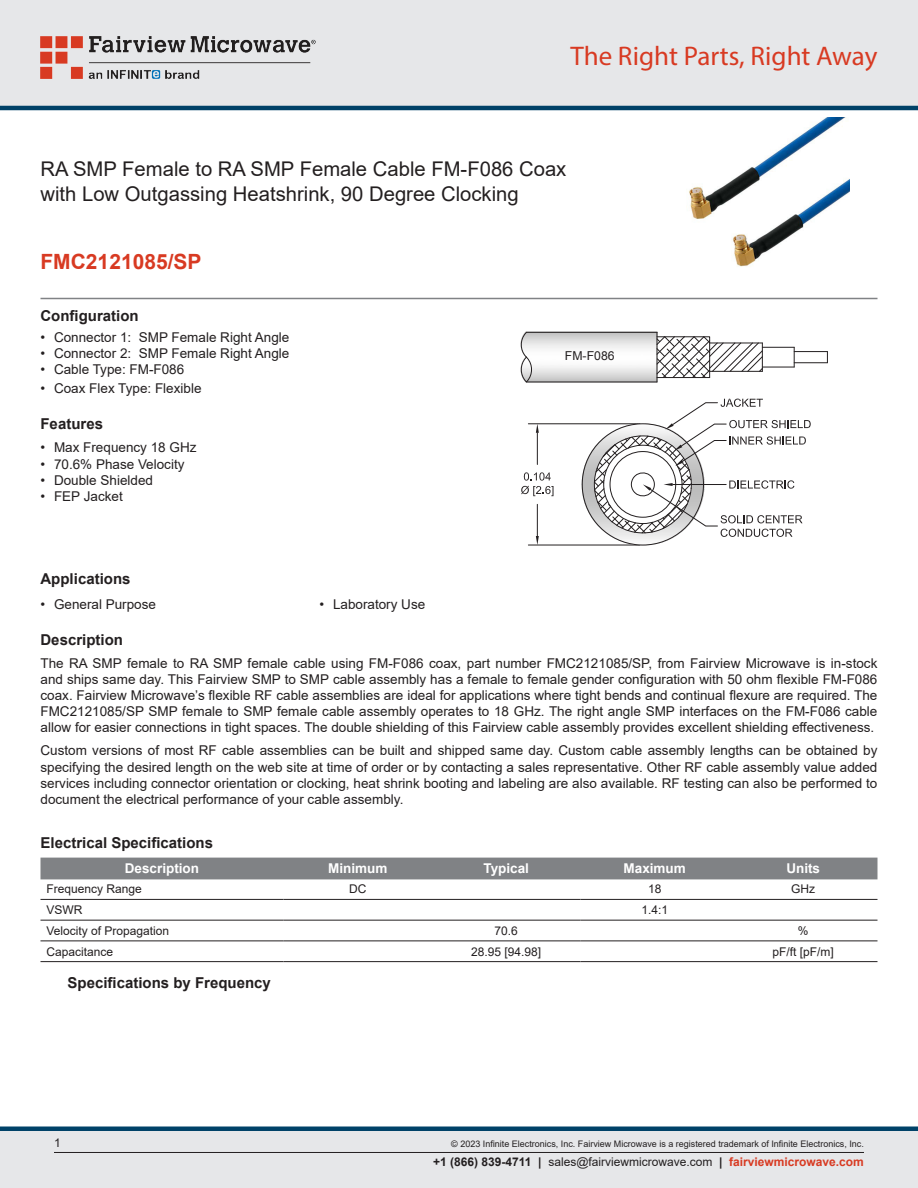
<style>
.page{position:relative;width:918px;height:1188px;background:#fff}
.page>*{position:absolute;margin:0;border:0;box-sizing:border-box;transform-origin:0 0}
.t1{font:27px "Myriad Pro";color:#d83a22}
.Branded_Part_No{font:700 21px "Arial";color:#d83a22}
.Web_Description_Para{font:20.25px/24.3px "Arial";color:#231f20}
.Head1{font:700 15px "Arial";color:#231f20}
.Table_Footer_Frequen{font:700 15px "Arial";color:#231f20}
.MarketingDescription{font:13.5px/16.2px "Arial";color:#231f20;text-align:justify}
.Table_Header{font:700 13.5px "Arial";color:#fff}
.t2{font:12.3px "Arial";color:#231f20}
.Table-Body{font:12px "Arial";color:#231f20}
.Copyright_disclaimer{font:9px "Arial";color:#231f20}
.s1{font-weight:700}
.s2{font-weight:700;color:#d83a22}
</style>
<div class="page">
<div style="left:0;top:1131px;width:918px;height:57px;background:#e6e7e9"></div>
<div style="left:0;top:1126px;width:918px;height:5px;background:#004268"></div>
<div style="left:0;top:0;width:918px;height:108px;background:#e6e7e9"></div>
<hr style="left:0;top:106px;width:918px;height:4px;background:#004268">
<img style="left:40px;top:36px;width:276px;height:42px">
<hr style="left:54px;top:1152px;width:810px;height:1px;background:#231f20">
<hr style="left:40px;top:298px;width:838px;height:1px;background:#808285">
<img style="left:689px;top:117px;width:160px;height:150px">
<img style="left:525px;top:333px;width:133px;height:50px">
<hr style="left:528px;top:424px;width:112px;height:1px;background:#231f20">
<hr style="left:528px;top:545px;width:112px;height:1px;background:#231f20">
<hr style="left:537px;top:433px;width:1px;height:31px;background:#231f20">
<hr style="left:537px;top:504px;width:1px;height:32px;background:#231f20">
<svg style="left:536px;top:424px;width:3px;height:9px"></svg>
<svg style="left:536px;top:536px;width:3px;height:9px"></svg>
<svg style="left:521px;top:472px;width:33px;height:24px"></svg>
<svg style="left:582px;top:399px;width:229px;height:146px"></svg>
<hr style="left:526px;top:382px;width:131px;height:1px;background:#231f20">
<hr style="left:526px;top:332px;width:131px;height:1px;background:#231f20">
<hr style="left:794px;top:351px;width:33px;height:1px;background:#231f20">
<hr style="left:794px;top:362px;width:33px;height:1px;background:#231f20">
<svg style="left:794px;top:347px;width:1px;height:20px"></svg>
<svg style="left:658px;top:336px;width:105px;height:42px"></svg>
<hr style="left:657px;top:332px;width:1px;height:50px;background:#231f20">
<hr style="left:762px;top:367px;width:32px;height:1px;background:#231f20">
<hr style="left:762px;top:347px;width:32px;height:1px;background:#231f20">
<svg style="left:520px;top:332px;width:13px;height:50px"></svg>
<div style="left:40px;top:858px;width:838px;height:21px;background:#808285"></div>
<hr style="left:40px;top:899px;width:244px;height:1px;background:#231f20">
<hr style="left:284px;top:899px;width:148px;height:1px;background:#231f20">
<hr style="left:432px;top:899px;width:148px;height:1px;background:#231f20">
<hr style="left:580px;top:899px;width:149px;height:1px;background:#231f20">
<hr style="left:729px;top:899px;width:149px;height:1px;background:#231f20">
<hr style="left:40px;top:920px;width:244px;height:1px;background:#231f20">
<hr style="left:284px;top:920px;width:148px;height:1px;background:#231f20">
<hr style="left:432px;top:920px;width:148px;height:1px;background:#231f20">
<hr style="left:580px;top:920px;width:149px;height:1px;background:#231f20">
<hr style="left:729px;top:920px;width:149px;height:1px;background:#231f20">
<hr style="left:40px;top:941px;width:244px;height:1px;background:#231f20">
<hr style="left:284px;top:941px;width:148px;height:1px;background:#231f20">
<hr style="left:432px;top:941px;width:148px;height:1px;background:#231f20">
<hr style="left:580px;top:941px;width:149px;height:1px;background:#231f20">
<hr style="left:729px;top:941px;width:149px;height:1px;background:#231f20">
<hr style="left:40px;top:961px;width:244px;height:1px;background:#231f20">
<hr style="left:284px;top:961px;width:148px;height:1px;background:#231f20">
<hr style="left:432px;top:961px;width:148px;height:1px;background:#231f20">
<hr style="left:580px;top:961px;width:149px;height:1px;background:#231f20">
<hr style="left:729px;top:961px;width:149px;height:1px;background:#231f20">
<h1 class="t1" style="left:571px;top:39px;width:308px">The Right Parts, Right Away</h1>
<h1 class="Web_Description_Para" style="left:40px;top:157px;width:527px">RA SMP Female to RA SMP Female Cable FM-F086 Coax with Low Outgassing Heatshrink, 90 Degree Clocking</h1>
<p class="Branded_Part_No" style="left:40px;top:247px;width:163px">FMC2121085/SP</p>
<p class="Head1" style="left:40px;top:306px;width:100px">Configuration</p>
<p class="MarketingDescription" style="left:40px;top:329px;width:250px">• Connector 1: SMP Female Right Angle</p>
<p class="MarketingDescription" style="left:40px;top:345px;width:250px">• Connector 2: SMP Female Right Angle</p>
<p class="MarketingDescription" style="left:40px;top:361px;width:145px">• Cable Type: FM-F086</p>
<p class="MarketingDescription" style="left:40px;top:381px;width:163px">• Coax Flex Type: Flexible</p>
<p class="Head1" style="left:40px;top:414px;width:64px">Features</p>
<p class="MarketingDescription" style="left:40px;top:440px;width:158px">• Max Frequency 18 GHz</p>
<p class="MarketingDescription" style="left:40px;top:456px;width:146px">• 70.6% Phase Velocity</p>
<p class="MarketingDescription" style="left:40px;top:472px;width:114px">• Double Shielded</p>
<p class="MarketingDescription" style="left:40px;top:488px;width:84px">• FEP Jacket</p>
<p class="t2" style="left:565px;top:348px;width:51px">FM-F086</p>
<p class="Head1" style="left:40px;top:568px;width:92px">Applications</p>
<p class="MarketingDescription" style="left:40px;top:596px;width:117px">• General Purpose</p>
<p class="MarketingDescription" style="left:320px;top:596px;width:107px">• Laboratory Use</p>
<p class="Head1" style="left:40px;top:629px;width:84px">Description</p>
<p class="MarketingDescription" style="left:40px;top:655px;width:838px">The RA SMP female to RA SMP female cable using FM-F086 coax, part number FMC2121085/SP, from Fairview Microwave is in-stock and ships same day. This Fairview SMP to SMP cable assembly has a female to female gender configuration with 50 ohm flexible FM-F086 coax. Fairview Microwave’s flexible RF cable assemblies are ideal for applications where tight bends and continual flexure are required. The FMC2121085/SP SMP female to SMP female cable assembly operates to 18 GHz. The right angle SMP interfaces on the FM-F086 cable allow for easier connections in tight spaces. The double shielding of this Fairview cable assembly provides excellent shielding effectiveness.</p>
<p class="MarketingDescription" style="left:40px;top:742px;width:838px">Custom versions of most RF cable assemblies can be built and shipped same day. Custom cable assembly lengths can be obtained by specifying the desired length on the web site at time of order or by contacting a sales representative. Other RF cable assembly value added services including connector orientation or clocking, heat shrink booting and labeling are also available. RF testing can also be performed to document the electrical performance of your cable assembly.</p>
<p class="Head1" style="left:40px;top:832px;width:174px">Electrical Specifications</p>
<p class="Table_Header" style="left:125px;top:859px;width:76px">Description</p>
<p class="Table_Header" style="left:328px;top:859px;width:61px">Minimum</p>
<p class="Table_Header" style="left:483px;top:859px;width:47px">Typical</p>
<p class="Table_Header" style="left:624px;top:859px;width:64px">Maximum</p>
<p class="Table_Header" style="left:786px;top:859px;width:35px">Units</p>
<p class="Table-Body" style="left:46px;top:881px;width:97px">Frequency Range</p>
<p class="Table-Body" style="left:349px;top:881px;width:19px">DC</p>
<p class="Table-Body" style="left:648px;top:881px;width:15px">18</p>
<p class="Table-Body" style="left:791px;top:881px;width:25px">GHz</p>
<p class="Table-Body" style="left:46px;top:902px;width:37px">VSWR</p>
<p class="Table-Body" style="left:641px;top:902px;width:28px">1.4:1</p>
<p class="Table-Body" style="left:46px;top:922px;width:124px">Velocity of Propagation</p>
<p class="Table-Body" style="left:495px;top:922px;width:25px">70.6</p>
<p class="Table-Body" style="left:798px;top:922px;width:12px">%</p>
<p class="Table-Body" style="left:46px;top:943px;width:68px">Capacitance</p>
<p class="Table-Body" style="left:471px;top:943px;width:72px">28.95 [94.98]</p>
<p class="Table-Body" style="left:773px;top:943px;width:63px">pF/ft [pF/m]</p>
<p class="Table_Footer_Frequen" style="left:68px;top:972px;width:205px">Specifications by Frequency</p>
<p class="Table-Body" style="left:54px;top:1135px;width:8px">1</p>
<p class="Copyright_disclaimer" style="left:451px;top:1138px;width:414px">© 2023 Infinite Electronics, Inc. Fairview Microwave is a registered trademark of Infinite Electronics, Inc.</p>
<p class="Table-Body" style="left:433px;top:1153px;width:432px"><span class="s1">+1 (866) 839-4711 |</span> sales@fairviewmicrowave.com <span class="s1">|</span> <span class="s2">fairviewmicrowave.com</span></p>
</div>
